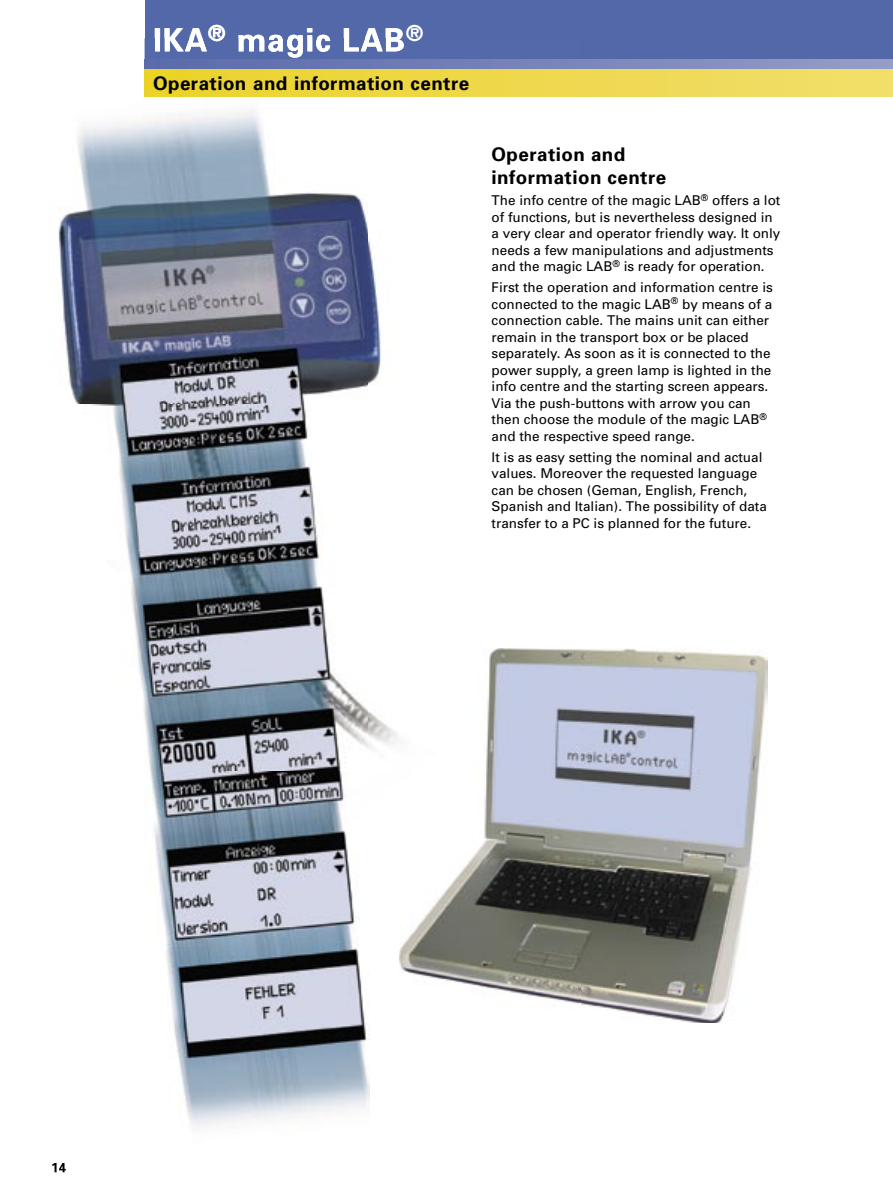
<style>
.page{position:relative;width:893px;height:1191px;background:#fff}
.page>*{position:absolute;margin:0;border:0;box-sizing:border-box;transform-origin:0 0}
.t1{font:700 31.5px "Univers";letter-spacing:.025em;color:#fff}
.t2{font:700 18.75px/22.5px "Univers";letter-spacing:.025em;color:#000}
.t3{font:13.5px/16.5px "Univers";color:#000}
</style>
<div class="page">
<div style="left:581px;top:68px;width:312px;height:28px;background:#f0dc5e"></div>
<div style="left:145px;top:0;width:748px;height:68px;background:#5268a9"></div>
<svg style="left:581px;top:60px;width:312px;height:8px;background:#8891c1"></svg>
<img style="left:54px;top:38px;width:315px;height:1135px">
<img style="left:369px;top:96px;width:212px;height:288px">
<img style="left:369px;top:711px;width:31px;height:391px">
<img style="left:52px;top:1163px;width:14px;height:9px">
<img style="left:145px;top:38px;width:436px;height:58px">
<img style="left:145px;top:60px;width:436px;height:8px">
<img style="left:155px;top:38px;width:52px;height:13px">
<img style="left:226px;top:38px;width:178px;height:20px">
<svg style="left:207px;top:38px;width:1px;height:13px"></svg>
<img style="left:209px;top:38px;width:16px;height:3px">
<svg style="left:404px;top:38px;width:1px;height:20px"></svg>
<img style="left:406px;top:38px;width:17px;height:3px">
<img style="left:400px;top:648px;width:367px;height:374px">
<h1 class="t1" style="left:153px;top:20px;width:272px">IKA<sup>®</sup> magic LAB<sup>®</sup></h1>
<h2 class="t2" style="left:153px;top:71px;width:318px">Operation and information centre</h2>
<h2 class="t2" style="left:492px;top:143px;width:176px">Operation and information centre</h2>
<p class="t3" style="left:492px;top:192px;width:290px">The info centre of the magic LAB<sup>®</sup> offers a lot of functions, but is nevertheless designed in a very clear and operator friendly way. It only needs a few manipulations and adjustments and the magic LAB<sup>®</sup> is ready for operation.</p>
<p class="t3" style="left:492px;top:279px;width:283px">First the operation and information centre is connected to the magic LAB<sup>®</sup> by means of a connection cable. The mains unit can either remain in the transport box or be placed separately. As soon as it is connected to the power supply, a green lamp is lighted in the info centre and the starting screen appears.<br>Via the push-buttons with arrow you can then choose the module of the magic LAB<sup>® </sup>and the respective speed range.</p>
<p class="t3" style="left:492px;top:448px;width:277px">It is as easy setting the nominal and actual values. Moreover the requested language can be chosen (Geman, English, French, Spanish and Italian). The possibility of data transfer to a PC is planned for the future.</p>
</div>
